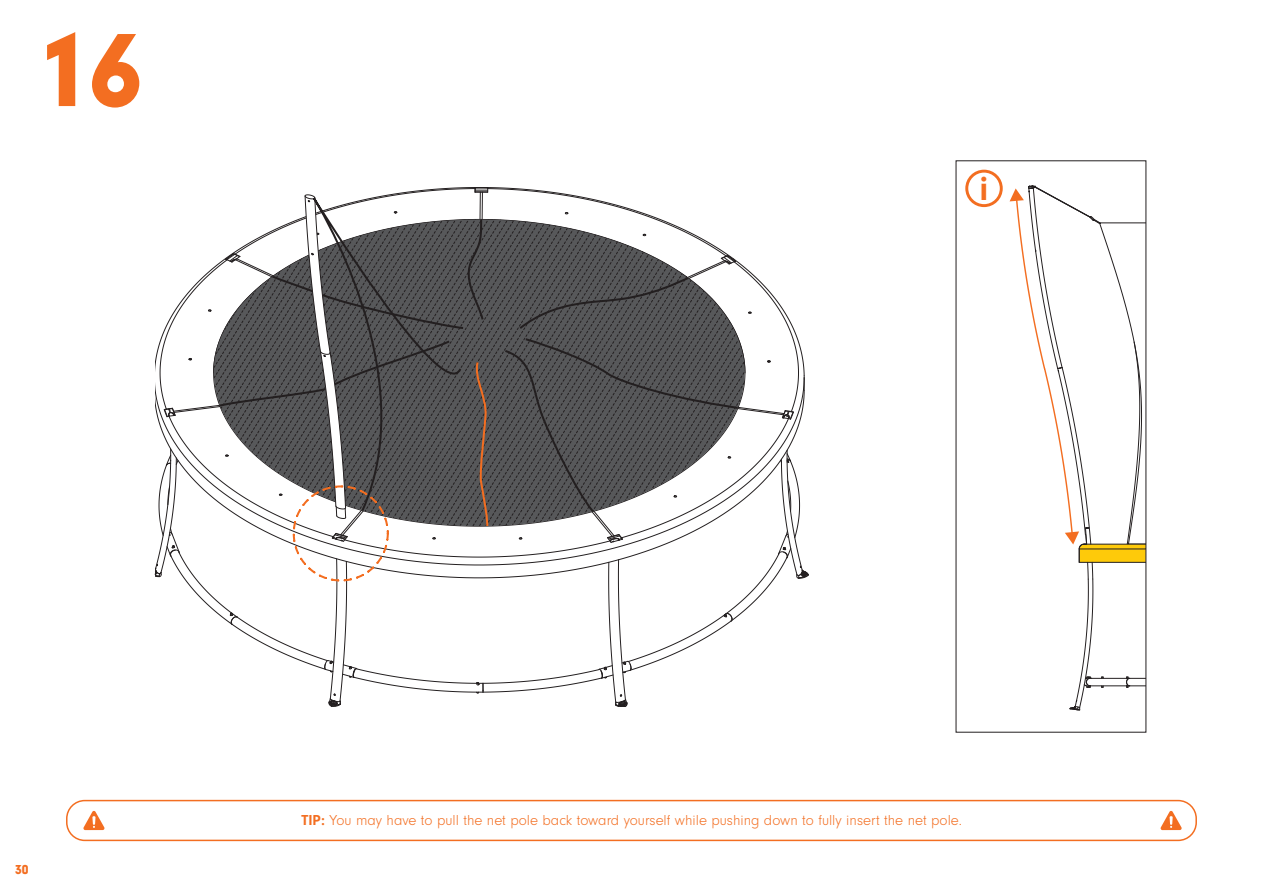
<style>
.page{position:relative;width:1263px;height:893px;background:#fff}
.page>*{position:absolute;margin:0;border:0;box-sizing:border-box;transform-origin:0 0}
.t1{font:900 108px "Neuzeit Gro";color:#f36e21}
.t2{font:700 35.1px "Neuzeit Gro";color:#f36e21}
.Step{font:300 15px "Neuzeit Gro";color:#f36e21}
.t3{font:900 13.5px "Neuzeit Gro";color:#f36e21}
.s1{font-weight:700}
</style>
<div class="page">
<svg style="left:155px;top:187px;width:654px;height:520px"></svg>
<svg style="left:312px;top:198px;width:151px;height:315px;background:#68686a"></svg>
<div style="left:293px;top:485px;width:96px;height:96px;border:2px dashed #f36e21;border-radius:50%"></div>
<div style="left:66px;top:800px;width:1131px;height:41px;border:2px solid #f36e21;border-radius:18px"></div>
<svg style="left:83px;top:811px;width:22px;height:19px"></svg>
<svg style="left:1160px;top:811px;width:22px;height:19px"></svg>
<svg style="left:1009px;top:186px;width:135px;height:524px"></svg>
<div style="left:965px;top:170px;width:38px;height:37px;border:3px solid #f36e21;border-radius:50%"></div>
<p class="t1" style="left:35px;top:9px;width:109px">16</p>
<h2 class="t2" style="left:979px;top:169px;width:10px">i</h2>
<p class="t3" style="left:15px;top:862px;width:15px">30</p>
<p class="Step" style="left:301px;top:812px;width:662px"><span class="s1">TIP:</span> You may have to pull the net pole back toward yourself while pushing down to fully insert the net pole.</p>
</div>
